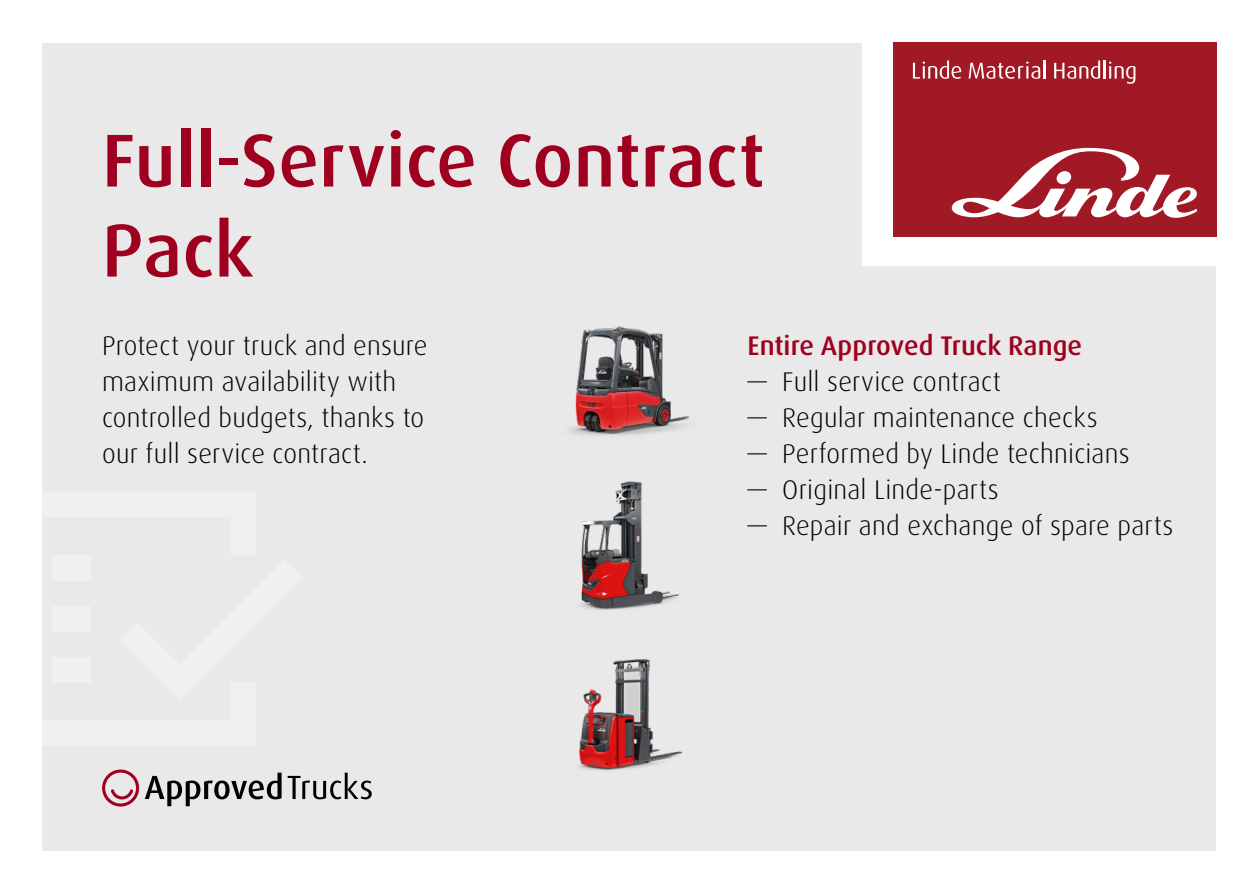
<style>
.page{position:relative;width:1259px;height:893px;background:#fff}
.page>*{position:absolute;margin:0;border:0;box-sizing:border-box;transform-origin:0 0}
.t1{font:500 75px/90px "Dax Pro";letter-spacing:.005em;color:#a00020}
.t2{font:300 27px/36px "Dax Pro";letter-spacing:.01em;color:#000}
.t3{font:500 27px "Dax Pro";color:#a00020}
</style>
<div class="page">
<div style="left:43px;top:43px;width:1173px;height:807px;background:#e9e9e9"></div>
<svg style="left:102px;top:769px;width:37px;height:38px"></svg>
<svg style="left:145px;top:773px;width:136px;height:33px"></svg>
<svg style="left:288px;top:773px;width:84px;height:26px"></svg>
<img style="left:580px;top:481px;width:99px;height:129px">
<img style="left:579px;top:659px;width:104px;height:111px">
<img style="left:570px;top:326px;width:119px;height:109px">
<div style="left:862px;top:3px;width:393px;height:263px;background:#fff"></div>
<div style="left:892px;top:43px;width:324px;height:194px;background:#a11924"></div>
<svg style="left:951px;top:148px;width:246px;height:70px"></svg>
<svg style="left:913px;top:61px;width:48px;height:18px"></svg>
<svg style="left:968px;top:61px;width:77px;height:18px"></svg>
<svg style="left:1054px;top:61px;width:81px;height:23px"></svg>
<h1 class="t1" style="left:102px;top:116px;width:664px">Full-Service Contract<br>Pack</h1>
<p class="t2" style="left:102px;top:328px;width:327px">Protect your truck and ensure maximum availability with controlled budgets, thanks to our full service contract.</p>
<p class="t3" style="left:747px;top:328px;width:336px">Entire Approved Truck Range</p>
<p class="t2" style="left:747px;top:364px;width:255px">— Full service contract</p>
<p class="t2" style="left:747px;top:400px;width:351px">— Regular maintenance checks</p>
<p class="t2" style="left:747px;top:436px;width:384px">— Performed by Linde technicians</p>
<p class="t2" style="left:747px;top:472px;width:252px">— Original Linde-parts</p>
<p class="t2" style="left:747px;top:508px;width:427px">— Repair and exchange of spare parts</p>
</div>
